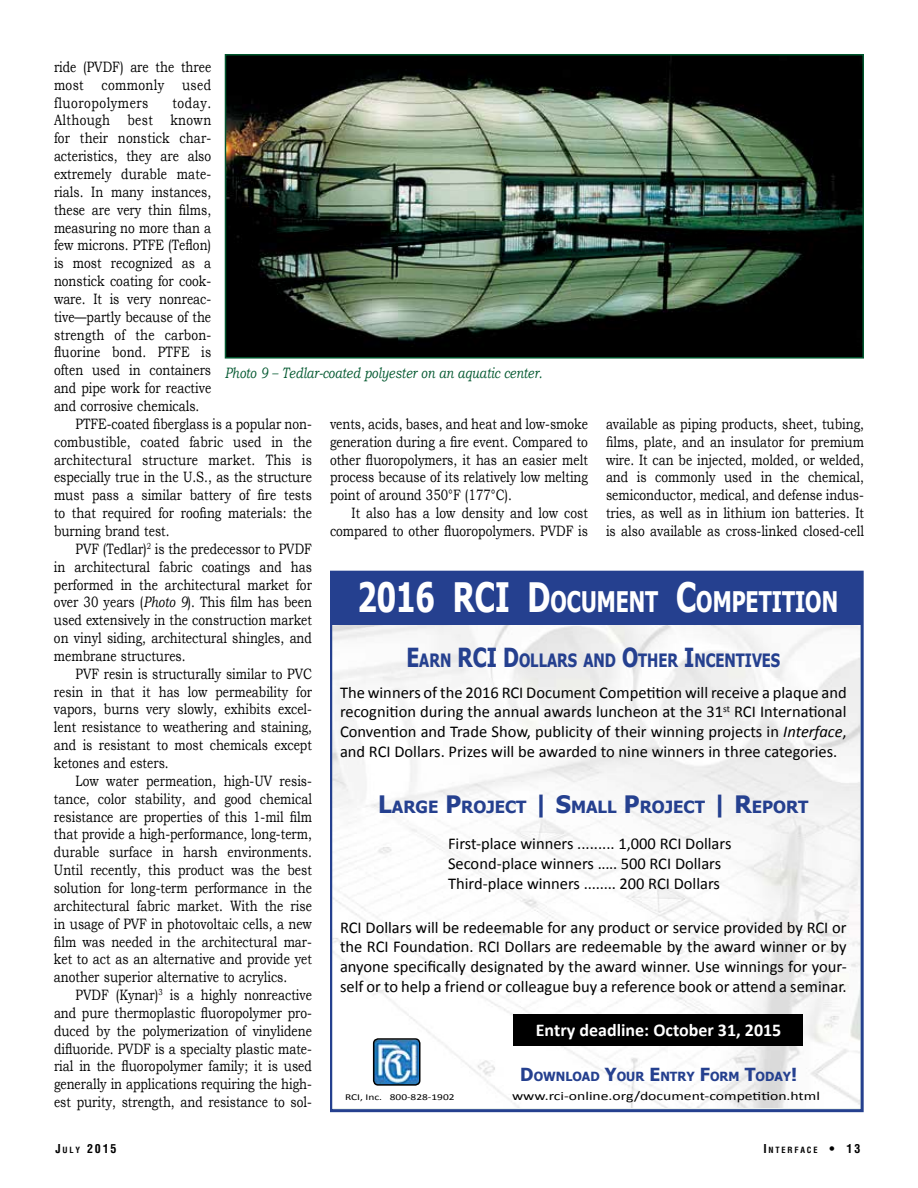
<style>
.page{position:relative;width:918px;height:1188px;background:#fff}
.page>*{position:absolute;margin:0;border:0;box-sizing:border-box;transform-origin:0 0}
.t1{font:700 28.35px "Tahoma";color:#fff;scale:.75 1}
.t2{font:700 18.3px "Tahoma";color:#25408f;scale:.8 1}
.t3{font:700 18px "Calibri";color:#fff}
.t4{font:700 16.8px "Tahoma";color:#25408f}
.t5{font:16.5px/19.8px "Calibri";color:#000;text-align:justify}
.t6{font:15px/17.9px "Bookman Old Style";color:#000;text-align:justify;scale:.8 1}
.t7{font:italic 15px "Bookman Old Style";color:#00572e;scale:.8 1}
.t8{font:15px "Bookman Old Style";letter-spacing:.03em;color:#000;scale:.8 1}
.t9{font:700 12.6px "Tahoma";color:#25408f}
.t10{font:12.3px "Calibri";color:#000;scale:1.27 1}
.t11{font:700 condensed 12px "Helvetica";color:#000}
.t12{font:9px "Calibri";color:#000;scale:1.27 1}
.t13{font:700 condensed 8.4px "Helvetica";letter-spacing:.215em;color:#000}
.s1{font-style:italic}
.s2{font-size:40.5px}
.s3{font-size:26.25px}
.s4{font-size:24px}
.s5{font-size:18px}
.s6{font-size:8.4px}
.s7{font-size:12px}
</style>
<div class="page">
<svg style="left:334px;top:625px;width:526px;height:483px"></svg>
<img style="left:376px;top:1041px;width:42px;height:42px">
<div style="left:373px;top:1038px;width:48px;height:48px;border:2px solid #000;border-radius:4px"></div>
<div style="left:513px;top:1015px;width:290px;height:31px;background:#000"></div>
<div style="left:331px;top:571px;width:532px;height:54px;background:#25408f"></div>
<div style="left:330px;top:571px;width:534px;height:541px;border:3px solid #25408f"></div>
<img style="left:228px;top:57px;width:633px;height:299px">
<div style="left:225px;top:54px;width:639px;height:305px;border:2px solid #00572e"></div>
<p class="t6" style="left:54px;top:58px;width:198px">ride (PVDF) are the three most commonly used fluoropolymers</p>
<p class="t6" style="left:173px;top:94px;width:50px">today.</p>
<p class="t8" style="left:54px;top:112px;width:198px">Although best known</p>
<p class="t6" style="left:54px;top:129px;width:198px">for their nonstick char-</p>
<p class="t6" style="left:54px;top:147px;width:198px">acteristics, they are also</p>
<p class="t6" style="left:54px;top:165px;width:198px">extremely durable mate-</p>
<p class="t6" style="left:54px;top:183px;width:198px">rials. In many instances,</p>
<p class="t6" style="left:54px;top:201px;width:198px">these are very thin films,</p>
<p class="t6" style="left:54px;top:218px;width:198px">measuring no more than a</p>
<p class="t6" style="left:54px;top:236px;width:198px">few microns. PTFE (Teflon)</p>
<p class="t6" style="left:54px;top:254px;width:198px">is most recognized as a</p>
<p class="t6" style="left:54px;top:272px;width:198px">nonstick coating for cook-</p>
<p class="t6" style="left:54px;top:290px;width:198px">ware. It is very nonreac-</p>
<p class="t6" style="left:54px;top:308px;width:198px">tive—partly because of the</p>
<p class="t6" style="left:54px;top:326px;width:198px">strength of the carbon-</p>
<p class="t6" style="left:54px;top:343px;width:198px">fluorine bond. PTFE is</p>
<p class="t6" style="left:54px;top:361px;width:198px">often used in containers</p>
<p class="t6" style="left:54px;top:379px;width:198px">and pipe work for reactive</p>
<p class="t6" style="left:54px;top:397px;width:183px">and corrosive chemicals.</p>
<p class="t6" style="left:76px;top:415px;width:297px">PTFE-coated fiberglass is a popular non-</p>
<p class="t6" style="left:54px;top:433px;width:324px">combustible, coated fabric used in the</p>
<p class="t6" style="left:54px;top:451px;width:324px">architectural structure market. This is</p>
<p class="t6" style="left:54px;top:468px;width:324px">especially true in the U.S., as the structure</p>
<p class="t6" style="left:54px;top:486px;width:324px">must pass a similar battery of fire tests</p>
<p class="t6" style="left:54px;top:504px;width:324px">to that required for roofing materials: the</p>
<p class="t6" style="left:54px;top:522px;width:146px">burning brand test.</p>
<p class="t6" style="left:76px;top:540px;width:297px">PVF (Tedlar)<sup>2</sup> is the predecessor to PVDF</p>
<p class="t6" style="left:54px;top:558px;width:324px">in architectural fabric coatings and has</p>
<p class="t6" style="left:54px;top:575px;width:324px">performed in the architectural market for</p>
<p class="t6" style="left:54px;top:593px;width:324px">over 30 years (<span class="s1">Photo 9</span>). This film has been</p>
<p class="t6" style="left:54px;top:611px;width:324px">used extensively in the construction market</p>
<p class="t6" style="left:54px;top:629px;width:324px">on vinyl siding, architectural shingles, and</p>
<p class="t6" style="left:54px;top:647px;width:166px">membrane structures.</p>
<p class="t6" style="left:76px;top:665px;width:297px">PVF resin is structurally similar to PVC</p>
<p class="t6" style="left:54px;top:683px;width:324px">resin in that it has low permeability for</p>
<p class="t6" style="left:54px;top:700px;width:324px">vapors, burns very slowly, exhibits excel-</p>
<p class="t6" style="left:54px;top:718px;width:324px">lent resistance to weathering and staining,</p>
<p class="t6" style="left:54px;top:736px;width:324px">and is resistant to most chemicals except</p>
<p class="t6" style="left:54px;top:754px;width:145px">ketones and esters.</p>
<p class="t6" style="left:76px;top:772px;width:297px">Low water permeation, high-UV resis-</p>
<p class="t6" style="left:54px;top:790px;width:324px">tance, color stability, and good chemical</p>
<p class="t6" style="left:54px;top:808px;width:324px">resistance are properties of this 1-mil film</p>
<p class="t6" style="left:54px;top:825px;width:324px">that provide a high-performance, long-term,</p>
<p class="t6" style="left:54px;top:843px;width:324px">durable surface in harsh environments.</p>
<p class="t6" style="left:54px;top:861px;width:324px">Until recently, this product was the best</p>
<p class="t6" style="left:54px;top:879px;width:324px">solution for long-term performance in the</p>
<p class="t6" style="left:54px;top:897px;width:324px">architectural fabric market. With the rise</p>
<p class="t6" style="left:54px;top:915px;width:324px">in usage of PVF in photovoltaic cells, a new</p>
<p class="t6" style="left:54px;top:932px;width:324px">film was needed in the architectural mar-</p>
<p class="t6" style="left:54px;top:950px;width:324px">ket to act as an alternative and provide yet</p>
<p class="t6" style="left:54px;top:968px;width:293px">another superior alternative to acrylics.</p>
<p class="t6" style="left:76px;top:986px;width:297px">PVDF (Kynar)<sup>3</sup> is a highly nonreactive</p>
<p class="t6" style="left:54px;top:1004px;width:324px">and pure thermoplastic fluoropolymer pro-</p>
<p class="t6" style="left:54px;top:1022px;width:324px">duced by the polymerization of vinylidene</p>
<p class="t6" style="left:54px;top:1040px;width:324px">difluoride. PVDF is a specialty plastic mate-</p>
<p class="t6" style="left:54px;top:1057px;width:324px">rial in the fluoropolymer family; it is used</p>
<p class="t6" style="left:54px;top:1075px;width:324px">generally in applications requiring the high-</p>
<p class="t6" style="left:54px;top:1093px;width:324px">est purity, strength, and resistance to sol-</p>
<p class="t7" style="left:225px;top:364px;width:399px">Photo 9 – Tedlar-coated polyester on an aquatic center.</p>
<p class="t6" style="left:606px;top:415px;width:324px">available as piping products, sheet, tubing, films, plate, and an insulator for premium wire. It can be injected, molded, or welded, and is commonly used in the chemical, semiconductor, medical, and defense indus&shy;tries, as well as in lithium ion batteries. It is also available as cross-linked closed-cell</p>
<p class="t6" style="left:330px;top:415px;width:324px">vents, acids, bases, and heat and low-smoke generation during a fire event. Compared to other fluoropolymers, it has an easier melt process because of its relatively low melting point of around 350°F (177°C).</p>
<p class="t6" style="left:330px;top:504px;width:324px;text-align:right">It also has a low density and low cost compared to other fluoropolymers. PVDF is</p>
<h1 class="t1" style="left:358px;top:582px;width:642px"><span class="s2">2016 RCI D</span>OCUMENT <span class="s2">C</span>OMPETITION</h1>
<p class="t2" style="left:406px;top:648px;width:469px"><span class="s3">E</span>ARN <span class="s3">RCI D</span>OLLARS AND <span class="s3">O</span>THER <span class="s3">I</span>NCENTIVES</p>
<p class="t5" style="left:340px;top:682px;width:508px">The winners of the 2016 RCI Document Competition will receive a plaque and recognition during the annual awards luncheon at the 31<sup>st</sup> RCI International Convention and Trade Show, publicity of their winning projects in <span class="s1">Interface</span>, and RCI Dollars. Prizes will be awarded to nine winners in three categories.</p>
<p class="t4" style="left:378px;top:795px;width:432px"><span class="s4">L</span>ARGE <span class="s4">P</span>ROJECT <span class="s4">| S</span>MALL <span class="s4">P</span>ROJECT <span class="s4">| R</span>EPORT</p>
<p class="t5" style="left:448px;top:834px;width:285px;text-align:left">First-place winners ......... 1,000 RCI Dollars<br>Second-place winners ..... 500 RCI Dollars<br>Third-place winners ........ 200 RCI Dollars</p>
<p class="t5" style="left:340px;top:917px;width:508px">RCI Dollars will be redeemable for any product or service provided by RCI or the RCI Foundation. RCI Dollars are redeemable by the award winner or by anyone specifically designated by the award winner. Use winnings for your&shy;self or to help a friend or colleague buy a reference book or attend a seminar.</p>
<p class="t3" style="left:536px;top:1019px;width:247px">Entry deadline: October 31, 2015</p>
<p class="t9" style="left:520px;top:1067px;width:278px"><span class="s5">D</span>OWNLOAD <span class="s5">Y</span>OUR <span class="s5">E</span>NTRY <span class="s5">F</span>ORM <span class="s5">T</span>ODAY<span class="s5">!</span></p>
<p class="t10" style="left:512px;top:1088px;width:244px">www.rci-online.org/document-competition.html</p>
<p class="t12" style="left:345px;top:1091px;width:88px">RCI, Inc. 800-828-1902</p>
<p class="t11" style="left:56px;top:1141px;width:63px">J<span class="s6">ULY</span> 2015</p>
<p class="t13" style="left:763px;top:1145px;width:98px"><span class="s7">I</span>NTERFACE <span class="s7">• 13</span></p>
</div>
